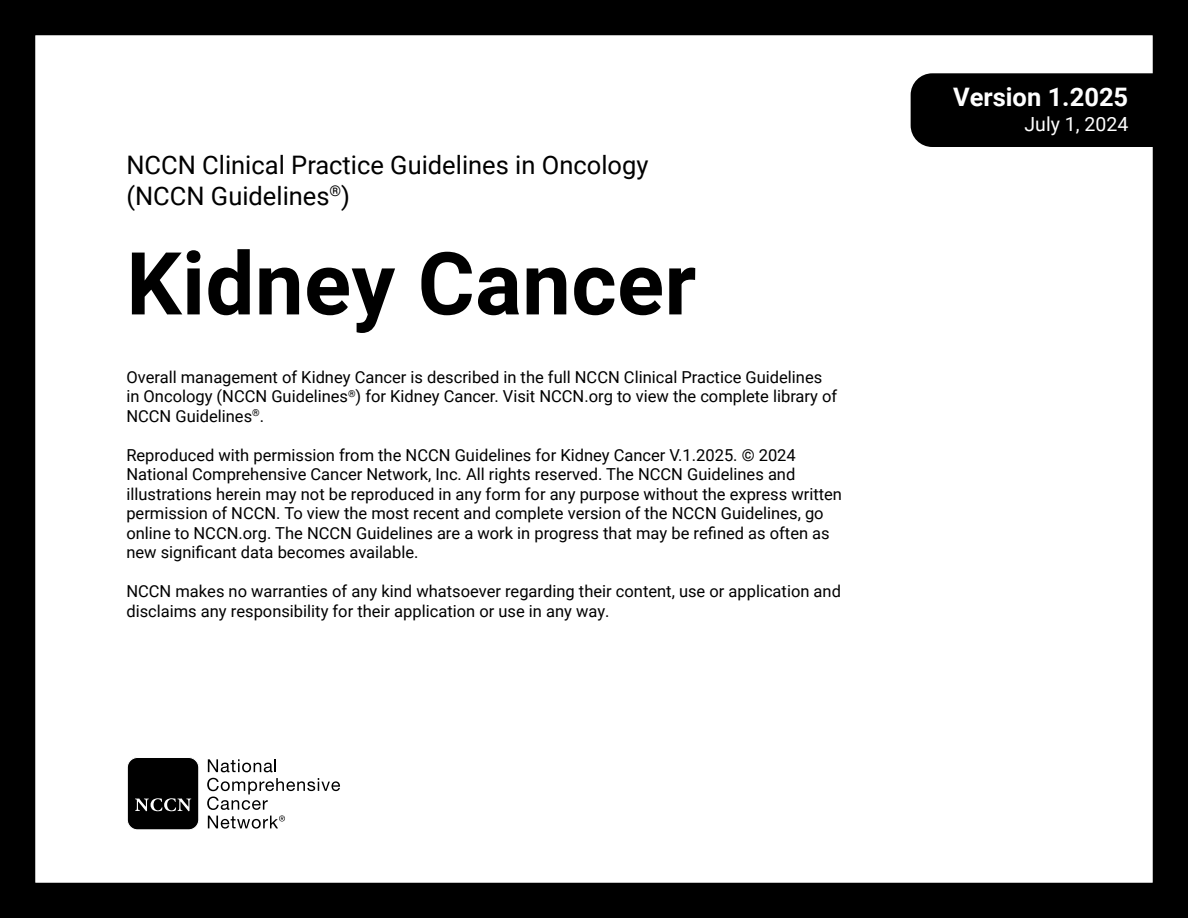
<style>
.page{position:relative;width:1188px;height:918px;background:#000}
.page>*{position:absolute;margin:0;border:0;box-sizing:border-box;transform-origin:0 0}
.t1{font:700 87px "Roboto";letter-spacing:.005em;color:#000}
.Pre-Title{font:25.5px/30.6px "Roboto";color:#000}
.t2{font:700 25.5px "Roboto";color:#fff}
.t3{font:19.5px "Roboto";color:#fff}
.Subtitle{font:16.5px/19.5px "Roboto";color:#000}
</style>
<div class="page">
<div style="left:34px;top:34px;width:1120px;height:850px;background:#fff"></div>
<svg style="left:208px;top:759px;width:68px;height:13px"></svg>
<svg style="left:207px;top:778px;width:133px;height:51px"></svg>
<div style="left:127px;top:757px;width:72px;height:73px;background:#000;border-radius:10px"></div>
<div style="left:127px;top:757px;width:72px;height:73px;border:1px solid #fff;border-radius:10px"></div>
<svg style="left:135px;top:798px;width:56px;height:13px"></svg>
<div style="left:911px;top:73px;width:243px;height:74px;background:#000"></div>
<p class="Pre-Title" style="left:126px;top:149px;width:524px">NCCN Clinical Practice Guidelines in Oncology (NCCN Guidelines<sup>®</sup>)</p>
<p class="t1" style="left:126px;top:223px;width:571px">Kidney Cancer</p>
<p class="Subtitle" style="left:126px;top:366px;width:712px">Overall management of Kidney Cancer is described in the full NCCN Clinical Practice Guidelines in Oncology (NCCN Guidelines<sup>®</sup>) for Kidney Cancer. Visit NCCN.org to view the complete library of<br>NCCN Guidelines<sup>®</sup>.</p>
<p class="Subtitle" style="left:126px;top:444px;width:717px">Reproduced with permission from the NCCN Guidelines for Kidney Cancer V.1.2025. © 2024<br>National Comprehensive Cancer Network, Inc. All rights reserved. The NCCN Guidelines and illustrations herein may not be reproduced in any form for any purpose without the express written permission of NCCN. To view the most recent and complete version of the NCCN Guidelines, go online to NCCN.org. The NCCN Guidelines are a work in progress that may be refined as often as new significant data becomes available.</p>
<p class="Subtitle" style="left:126px;top:581px;width:716px">NCCN makes no warranties of any kind whatsoever regarding their content, use or application and disclaims any responsibility for their application or use in any way.</p>
<h2 class="t2" style="left:953px;top:79px;width:177px">Version 1.2025</h2>
<p class="t3" style="left:1025px;top:111px;width:105px">July 1, 2024</p>
</div>
